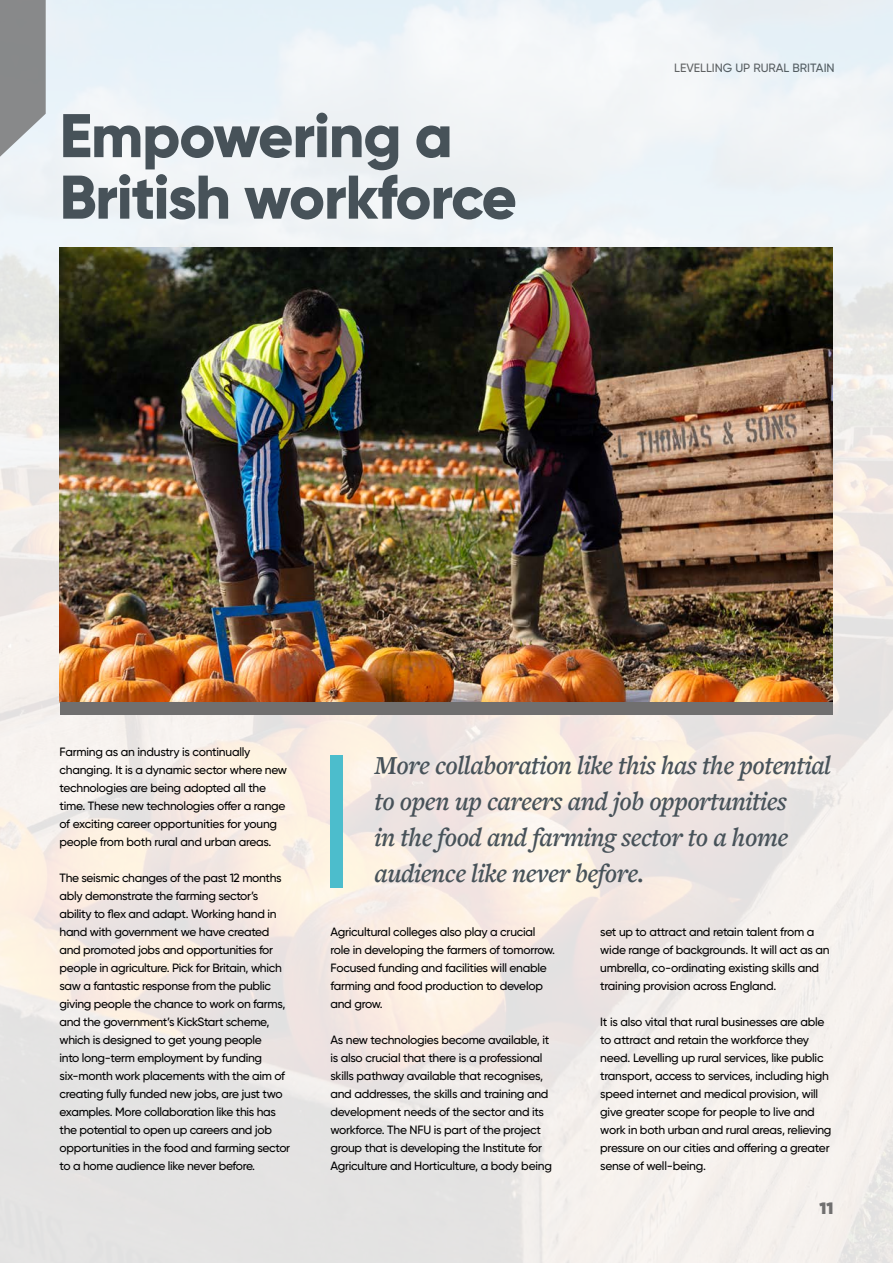
<style>
.page{position:relative;width:893px;height:1263px;background:#fff}
.page>*{position:absolute;margin:0;border:0;box-sizing:border-box;transform-origin:0 0}
.t1{font:800 61.5px/61.5px "Gilroy";letter-spacing:-.02em;color:#475259}
.t2{font:italic 600 27px/36px "Freight Text Pro";letter-spacing:-.02em;color:#475259}
.t3{font:800 16.5px "Gilroy";color:#706f6f}
.t4{font:500 12px/18px "Gilroy";letter-spacing:-.025em;color:#000}
.t5{font:500 12px "Gilroy";color:#575756}
</style>
<div class="page">
<img style="left:0;top:0;width:893px;height:1263px">
<img style="left:60px;top:248px;width:772px;height:454px">
<div style="left:60px;top:702px;width:772px;height:13px;background:#706f6f"></div>
<div style="left:330px;top:755px;width:13px;height:133px;background:#4cbdcc"></div>
<svg style="left:0;top:0;width:46px;height:157px;background:#96989a"></svg>
<h1 class="t1" style="left:60px;top:105px;width:459px">Empowering a<br>British workforce</h1>
<p class="t5" style="left:674px;top:60px;width:162px">LEVELLING UP RURAL BRITAIN</p>
<p class="t4" style="left:60px;top:743px;width:229px">Farming as an industry is continually changing. It is a dynamic sector where new technologies are being adopted all the time. These new technologies offer a range of exciting career opportunities for young people from both rural and urban areas.</p>
<p class="t4" style="left:60px;top:869px;width:232px">The seismic changes of the past 12 months ably demonstrate the farming sector’s ability to flex and adapt. Working hand in hand with government we have created and promoted jobs and opportunities for people in agriculture. Pick for Britain, which saw a fantastic response from the public giving people the chance to work on farms, and the government’s KickStart scheme, which is designed to get young people<br>into long-term employment by funding six-month work placements with the aim of creating fully funded new jobs, are just two examples. More collaboration like this has the potential to open up careers and job opportunities in the food and farming sector to a home audience like never before.</p>
<h2 class="t2" style="left:374px;top:747px;width:458px">More collaboration like this has the potential to open up careers and job opportunities<br>in the food and farming sector to a home audience like never before.</h2>
<p class="t4" style="left:330px;top:923px;width:226px">Agricultural colleges also play a crucial role in developing the farmers of tomorrow.<br>Focused funding and facilities will enable farming and food production to develop and grow.</p>
<p class="t4" style="left:330px;top:1031px;width:223px">As new technologies become available, it is also crucial that there is a professional skills pathway available that recognises, and addresses, the skills and training and development needs of the sector and its workforce. The NFU is part of the project group that is developing the Institute for Agriculture and Horticulture, a body being</p>
<p class="t4" style="left:600px;top:923px;width:231px">set up to attract and retain talent from a wide range of backgrounds. It will act as an umbrella, co-ordinating existing skills and training provision across England.</p>
<p class="t4" style="left:600px;top:1013px;width:233px">It is also vital that rural businesses are able to attract and retain the workforce they need. Levelling up rural services, like public transport, access to services, including high speed internet and medical provision, will give greater scope for people to live and work in both urban and rural areas, relieving pressure on our cities and offering a greater sense of well-being.</p>
<h3 class="t3" style="left:819px;top:1197px;width:15px">11</h3>
</div>
